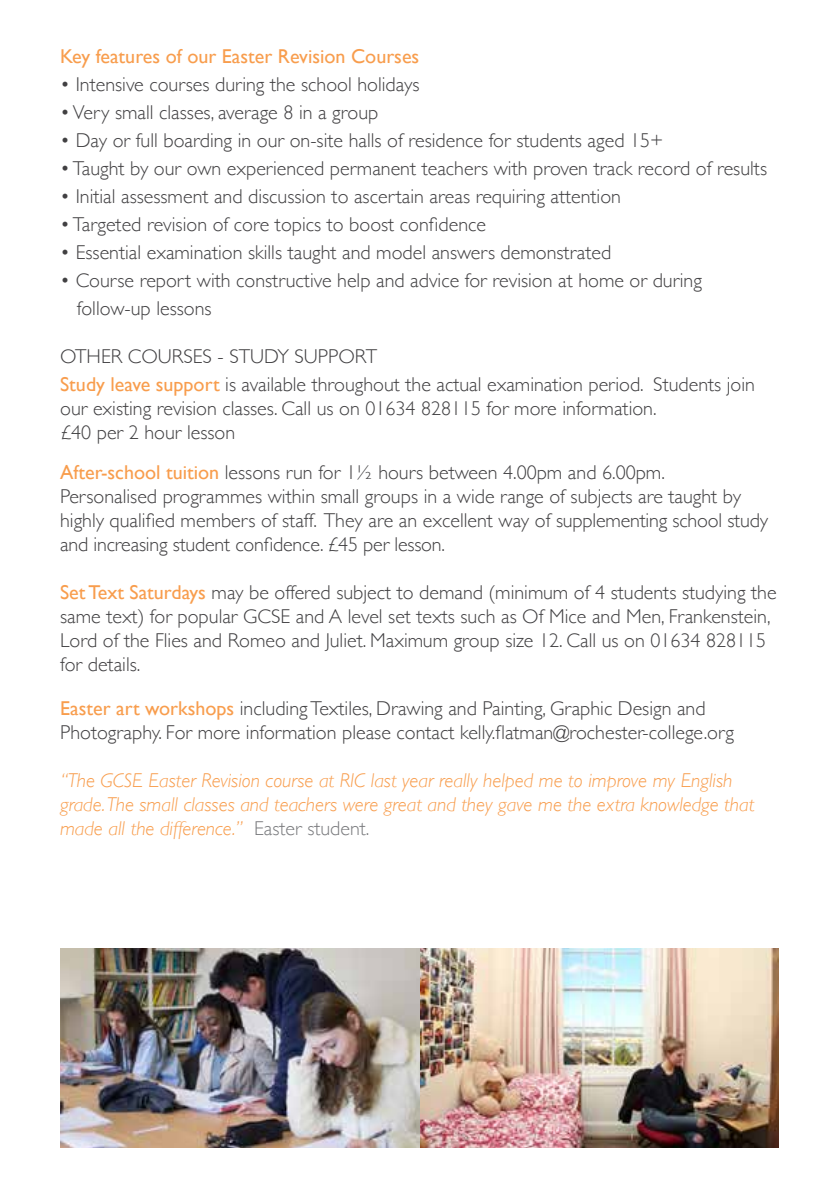
<style>
.page{position:relative;width:840px;height:1191px;background:#fff}
.page>*{position:absolute;margin:0;border:0;box-sizing:border-box;transform-origin:0 0}
.t1{font:300 20px/24px "Gill Sans";color:#414042}
.t2{font:italic 300 20px/24px "Gill Sans";color:#f89d4d}
.t3{font:20px "Gill Sans";color:#f89d4d}
.s1{font-weight:400;color:#f89d4d}
.s2{font-style:normal;color:#7b7c7f}
</style>
<div class="page">
<img style="left:60px;top:948px;width:718px;height:199px">
<p class="t3" style="left:60px;top:45px;width:360px">Key features of our Easter Revision Courses</p>
<p class="t1" style="left:60px;top:72px;width:360px">• Intensive courses during the school holidays</p>
<p class="t1" style="left:60px;top:100px;width:319px">• Very small classes, average 8 in a group</p>
<p class="t1" style="left:60px;top:128px;width:604px">• Day or full boarding in our on-site halls of residence for students aged 15+</p>
<p class="t1" style="left:60px;top:156px;width:708px">• Taught by our own experienced permanent teachers with proven track record of results</p>
<p class="t1" style="left:60px;top:184px;width:562px">• Initial assessment and discussion to ascertain areas requiring attention</p>
<p class="t1" style="left:60px;top:212px;width:427px">• Targeted revision of core topics to boost confidence</p>
<p class="t1" style="left:60px;top:240px;width:552px">• Essential examination skills taught and model answers demonstrated</p>
<p class="t1" style="left:77px;top:266px;width:626px;line-height:28px;text-indent:-17px">• Course report with constructive help and advice for revision at home or during follow-up lessons</p>
<p class="t1" style="left:60px;top:342px;width:696px;line-height:28px">OTHER COURSES - STUDY SUPPORT<br><span class="s1">Study leave support</span> is available throughout the actual examination period. Students join</p>
<p class="t1" style="left:60px;top:396px;width:597px">our existing revision classes. Call us on 01634 828115 for more information. £40 per 2 hour lesson</p>
<p class="t1" style="left:60px;top:460px;width:709px"><span class="s1">After-school tuition</span> lessons run for 1½ hours between 4.00pm and 6.00pm.<br>Personalised programmes within small groups in a wide range of subjects are taught by highly qualified members of staff. They are an excellent way of supplementing school study and increasing student confidence. £45 per lesson.</p>
<p class="t1" style="left:60px;top:580px;width:717px"><span class="s1">Set Text Saturdays</span> may be offered subject to demand (minimum of 4 students studying the same text) for popular GCSE and A level set texts such as Of Mice and Men, Frankenstein, Lord of the Flies and Romeo and Juliet. Maximum group size 12. Call us on 01634 828115 for details.</p>
<p class="t1" style="left:60px;top:696px;width:674px"><span class="s1">Easter art workshops</span> including Textiles, Drawing and Painting, Graphic Design and<br>Photography. For more information please contact kelly.flatman@rochester-college.org</p>
<p class="t2" style="left:60px;top:769px;width:695px">“The GCSE Easter Revision course at RIC last year really helped me to improve my English grade. The small classes and teachers were great and they gave me the extra knowledge that made all the difference.” <span class="s2">Easter student.</span></p>
</div>
